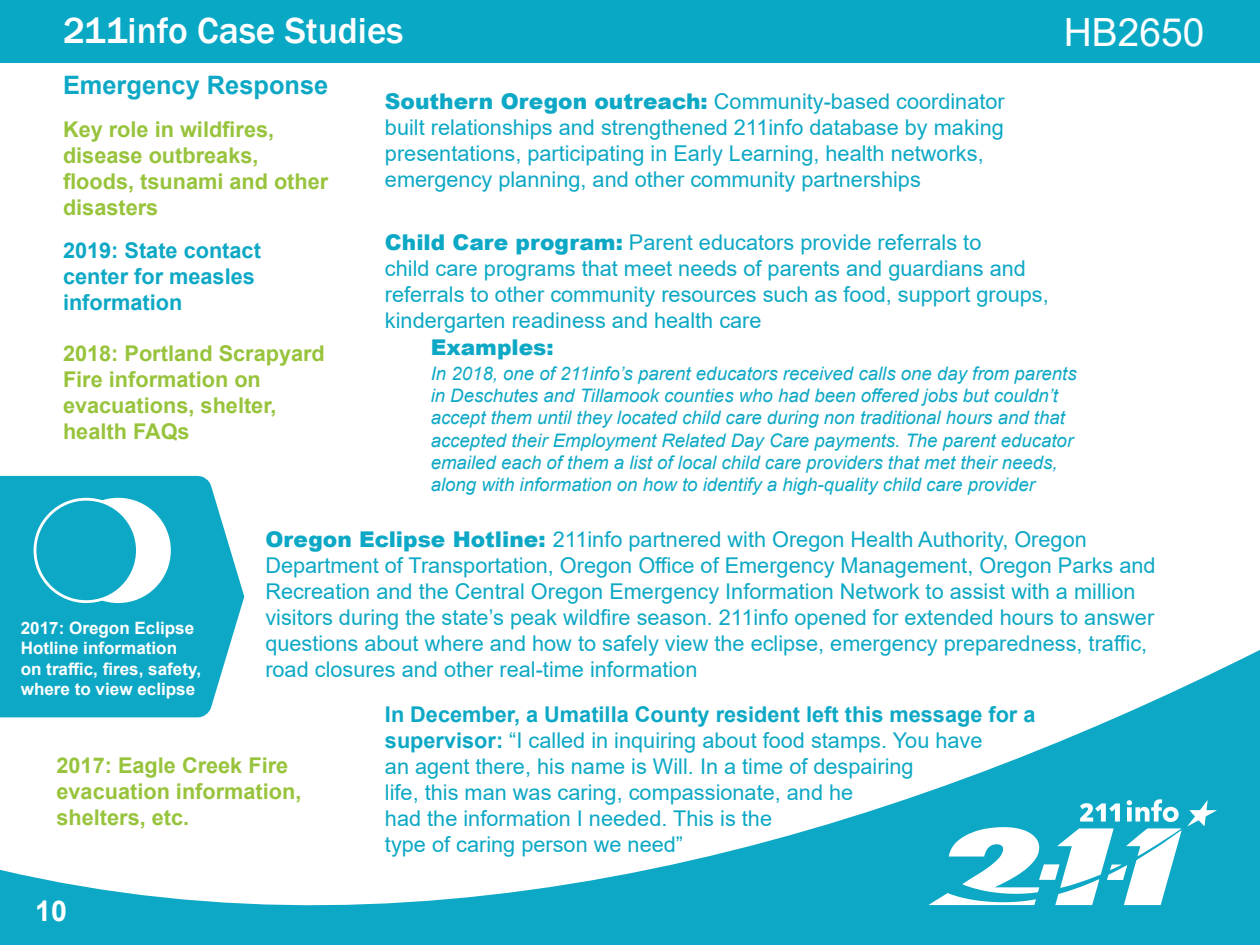
<style>
.page{position:relative;width:1260px;height:945px;background:#fff}
.page>*{position:absolute;margin:0;border:0;box-sizing:border-box;transform-origin:0 0}
.t1{font:38.85px "Arial";color:#fff}
.t2{font:500 37.27px "Franklin Gothic";color:#fff}
.t3{font:700 28.53px "Arial";color:#fff}
.t4{font:700 25.38px "Arial";color:#0da8c5}
.t5{font:21.7px/26.1px "Arial";color:#0da8c5}
.t6{font:700 21.7px/26.1px "Arial";color:#98c33c}
.t7{font:700 21.7px/26.1px "Arial";color:#0da8c5}
.t8{font:900 21.7px "Arial";color:#0da8c5}
.t9{font:italic 18.55px/22.4px "Arial";color:#0da8c5}
.t10{font:700 17.15px/20.5px "Arial";color:#fff}
.s1{font-weight:900}
.s2{font-weight:700}
</style>
<div class="page">
<svg style="left:0;top:650px;width:1260px;height:295px"></svg>
<svg style="left:929px;top:799px;width:288px;height:106px"></svg>
<div style="left:0;top:0;width:1260px;height:63px;background:#09a9c6"></div>
<svg style="left:0;top:476px;width:244px;height:241px;background:#24b0ca"></svg>
<div style="left:66px;top:498px;width:105px;height:105px;background:#fff;border-radius:50%"></div>
<svg style="left:34px;top:498px;width:105px;height:105px"></svg>
<p class="t2" style="left:63px;top:7px;width:342px">211info Case Studies</p>
<h1 class="t1" style="left:1064px;top:5px;width:142px">HB2650</h1>
<p class="t4" style="left:63px;top:67px;width:267px">Emergency Response</p>
<p class="t6" style="left:63px;top:116px;width:267px">Key role in wildfires, disease outbreaks, floods, tsunami and other disasters</p>
<p class="t5" style="left:385px;top:88px;width:621px"><span class="s1">Southern Oregon outreach:</span> Community-based coordinator built relationships and strengthened 211info database by making presentations, participating in Early Learning, health networks, emergency planning, and other community partnerships</p>
<p class="t7" style="left:63px;top:238px;width:199px">2019: State contact center for measles information</p>
<p class="t6" style="left:63px;top:341px;width:263px">2018: Portland Scrapyard<br>Fire information on evacuations, shelter, health FAQs</p>
<p class="t5" style="left:385px;top:229px;width:665px"><span class="s1">Child Care program:</span> Parent educators provide referrals to<br>child care programs that meet needs of parents and guardians and referrals to other community resources such as food, support groups, kindergarten readiness and health care</p>
<p class="t9" style="left:431px;top:362px;width:648px">In 2018, one of 211info’s parent educators received calls one day from parents in Deschutes and Tillamook counties who had been offered jobs but couldn’t accept them until they located child care during non traditional hours and that accepted their Employment Related Day Care payments. The parent educator emailed each of them a list of local child care providers that met their needs, along with information on how to identify a high-quality child care provider</p>
<p class="t8" style="left:431px;top:331px;width:125px">Examples:</p>
<p class="t10" style="left:21px;top:618px;width:182px">2017: Oregon Eclipse<br>Hotline information on traffic, fires, safety, where to view eclipse</p>
<p class="t5" style="left:265px;top:526px;width:892px"><span class="s1">Oregon Eclipse Hotline:</span> 211info partnered with Oregon Health Authority, Oregon Department of Transportation, Oregon Office of Emergency Management, Oregon Parks and Recreation and the Central Oregon Emergency Information Network to assist with a million visitors during the state’s peak wildfire season. 211info opened for extended hours to answer questions about where and how to safely view the eclipse, emergency preparedness, traffic, road closures and other real-time information</p>
<p class="t6" style="left:56px;top:753px;width:246px">2017: Eagle Creek Fire evacuation information, shelters, etc.</p>
<h3 class="t3" style="left:35px;top:891px;width:33px">10</h3>
<p class="t5" style="left:385px;top:701px;width:652px"><span class="s2">In December, a Umatilla County resident left this message for a supervisor:</span> “I called in inquiring about food stamps. You have<br>an agent there, his name is Will. In a time of despairing<br>life, this man was caring, compassionate, and he<br>had the information I needed. This is the<br>type of caring person we need”</p>
</div>
